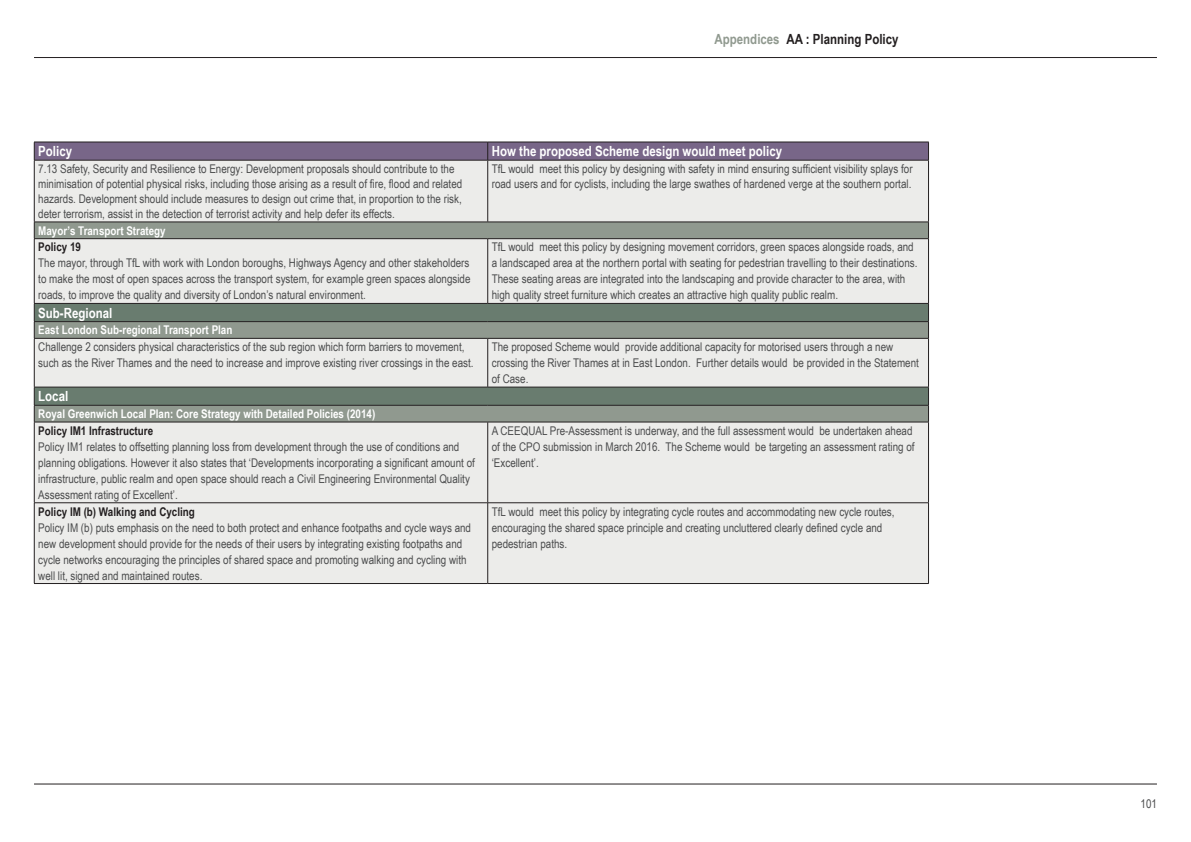
<style>
.page{position:relative;width:1191px;height:842px;background:#fff}
.page>*{position:absolute;margin:0;border:0;box-sizing:border-box;transform-origin:0 0}
.body{font:700 14px "Arial Narrow";color:#fff}
.t1{font:700 14px "Arial Narrow";color:#231f20}
.sub_title{font:700 14px "Arial Narrow";color:#fff}
.table_txt{font:12px/16px "Arial Narrow";color:#4b4c4d}
.sub_title-2{font:700 12px "Arial Narrow";color:#fff}
.table_txt-2{font:700 12px "Arial Narrow";color:#231f20}
.s1{color:#90998f}
</style>
<div class="page">
<hr style="left:34px;top:784px;width:1123px;height:1px;background:#231f20">
<hr style="left:34px;top:57px;width:1123px;height:1px;background:#231f20">
<div style="left:35px;top:161px;width:893px;height:422px;background:#ececea"></div>
<svg style="left:35px;top:223px;width:893px;height:199px;background:#cccfcb"></svg>
<svg style="left:35px;top:304px;width:893px;height:101px;background:#aeb6af"></svg>
<hr style="left:34px;top:160px;width:1px;height:62px;background:#231f20">
<hr style="left:487px;top:160px;width:1px;height:62px;background:#231f20">
<hr style="left:928px;top:160px;width:1px;height:62px;background:#231f20">
<hr style="left:34px;top:222px;width:454px;height:1px;background:#231f20">
<svg style="left:34px;top:222px;width:1px;height:16px"></svg>
<hr style="left:488px;top:222px;width:440px;height:1px;background:#231f20">
<svg style="left:928px;top:222px;width:1px;height:16px"></svg>
<hr style="left:34px;top:238px;width:454px;height:1px;background:#231f20">
<hr style="left:34px;top:239px;width:1px;height:64px;background:#231f20">
<hr style="left:488px;top:238px;width:440px;height:1px;background:#231f20">
<hr style="left:487px;top:239px;width:1px;height:64px;background:#231f20">
<hr style="left:928px;top:239px;width:1px;height:64px;background:#231f20">
<hr style="left:34px;top:303px;width:454px;height:1px;background:#231f20">
<hr style="left:488px;top:303px;width:440px;height:1px;background:#231f20">
<hr style="left:34px;top:321px;width:454px;height:1px;background:#231f20">
<svg style="left:34px;top:304px;width:1px;height:34px"></svg>
<hr style="left:488px;top:321px;width:440px;height:1px;background:#231f20">
<svg style="left:928px;top:304px;width:1px;height:34px"></svg>
<hr style="left:34px;top:338px;width:454px;height:1px;background:#231f20">
<hr style="left:34px;top:339px;width:1px;height:48px;background:#231f20">
<hr style="left:488px;top:338px;width:440px;height:1px;background:#231f20">
<hr style="left:487px;top:339px;width:1px;height:48px;background:#231f20">
<hr style="left:928px;top:339px;width:1px;height:48px;background:#231f20">
<hr style="left:34px;top:387px;width:454px;height:1px;background:#231f20">
<hr style="left:488px;top:387px;width:440px;height:1px;background:#231f20">
<hr style="left:34px;top:405px;width:454px;height:1px;background:#231f20">
<svg style="left:34px;top:387px;width:1px;height:35px"></svg>
<hr style="left:488px;top:405px;width:440px;height:1px;background:#231f20">
<svg style="left:928px;top:387px;width:1px;height:35px"></svg>
<hr style="left:34px;top:422px;width:454px;height:1px;background:#231f20">
<hr style="left:34px;top:422px;width:1px;height:80px;background:#231f20">
<hr style="left:488px;top:422px;width:440px;height:1px;background:#231f20">
<hr style="left:487px;top:422px;width:1px;height:80px;background:#231f20">
<hr style="left:928px;top:422px;width:1px;height:80px;background:#231f20">
<hr style="left:34px;top:583px;width:454px;height:1px;background:#231f20">
<hr style="left:488px;top:583px;width:440px;height:1px;background:#231f20">
<svg style="left:34px;top:142px;width:895px;height:18px;background:#736282"></svg>
<hr style="left:34px;top:160px;width:454px;height:1px;background:#231f20">
<hr style="left:488px;top:160px;width:440px;height:1px;background:#231f20">
<hr style="left:34px;top:502px;width:454px;height:1px;background:#231f20">
<hr style="left:34px;top:503px;width:1px;height:80px;background:#231f20">
<hr style="left:488px;top:502px;width:440px;height:1px;background:#231f20">
<hr style="left:487px;top:503px;width:1px;height:80px;background:#231f20">
<hr style="left:928px;top:503px;width:1px;height:80px;background:#231f20">
<p class="t1" style="left:714px;top:29px;width:185px"><span class="s1">Appendices</span> AA : Planning Policy</p>
<p class="body" style="left:38px;top:141px;width:35px">Policy</p>
<p class="body" style="left:492px;top:141px;width:292px">How the proposed Scheme design would meet policy</p>
<p class="table_txt" style="left:38px;top:161px;width:425px;line-height:15px">7.13 Safety, Security and Resilience to Energy: Development proposals should contribute to the minimisation of potential physical risks, including those arising as a result of fire, flood and related hazards. Development should include measures to design out crime that, in proportion to the risk, deter terrorism, assist in the detection of terrorist activity and help defer its effects.</p>
<p class="table_txt" style="left:492px;top:161px;width:422px;line-height:15px">TfL would meet this policy by designing with safety in mind ensuring sufficient visibility splays for road users and for cyclists, including the large swathes of hardened verge at the southern portal.</p>
<p class="sub_title-2" style="left:38px;top:221px;width:129px">Mayor’s Transport Strategy</p>
<p class="table_txt-2" style="left:38px;top:238px;width:44px">Policy 19</p>
<p class="table_txt" style="left:38px;top:255px;width:434px;text-align:justify">The mayor, through TfL with work with London boroughs, Highways Agency and other stakeholders to make the most of open spaces across the transport system, for example green spaces alongside roads, to improve the quality and diversity of London’s natural environment.</p>
<p class="table_txt" style="left:492px;top:239px;width:427px">TfL would meet this policy by designing movement corridors, green spaces alongside roads, and a landscaped area at the northern portal with seating for pedestrian travelling to their destinations.<br>These seating areas are integrated into the landscaping and provide character to the area, with high quality street furniture which creates an attractive high quality public realm.</p>
<p class="sub_title" style="left:38px;top:302px;width:75px">Sub-Regional</p>
<p class="sub_title-2" style="left:38px;top:321px;width:196px">East London Sub-regional Transport Plan</p>
<p class="table_txt" style="left:38px;top:338px;width:437px">Challenge 2 considers physical characteristics of the sub region which form barriers to movement, such as the River Thames and the need to increase and improve existing river crossings in the east.</p>
<p class="table_txt" style="left:492px;top:338px;width:429px">The proposed Scheme would provide additional capacity for motorised users through a new crossing the River Thames at in East London. Further details would be provided in the Statement of Case.</p>
<p class="sub_title" style="left:38px;top:386px;width:31px">Local</p>
<p class="sub_title-2" style="left:38px;top:405px;width:338px">Royal Greenwich Local Plan: Core Strategy with Detailed Policies (2014)</p>
<p class="table_txt-2" style="left:38px;top:421px;width:116px">Policy IM1 Infrastructure</p>
<p class="table_txt" style="left:38px;top:438px;width:438px">Policy IM1 relates to offsetting planning loss from development through the use of conditions and planning obligations. However it also states that ‘Developments incorporating a significant amount of infrastructure, public realm and open space should reach a Civil Engineering Environmental Quality Assessment rating of Excellent’.</p>
<p class="table_txt" style="left:492px;top:422px;width:424px">A CEEQUAL Pre-Assessment is underway, and the full assessment would be undertaken ahead of the CPO submission in March 2016. The Scheme would be targeting an assessment rating of ‘Excellent’.</p>
<p class="table_txt-2" style="left:38px;top:502px;width:158px">Policy IM (b) Walking and Cycling</p>
<p class="table_txt" style="left:38px;top:519px;width:434px">Policy IM (b) puts emphasis on the need to both protect and enhance footpaths and cycle ways and new development should provide for the needs of their users by integrating existing footpaths and cycle networks encouraging the principles of shared space and promoting walking and cycling with well lit, signed and maintained routes.</p>
<p class="table_txt" style="left:492px;top:503px;width:404px">TfL would meet this policy by integrating cycle routes and accommodating new cycle routes, encouraging the shared space principle and creating uncluttered clearly defined cycle and pedestrian paths.</p>
<p class="table_txt" style="left:1140px;top:795px;width:18px">101</p>
</div>
